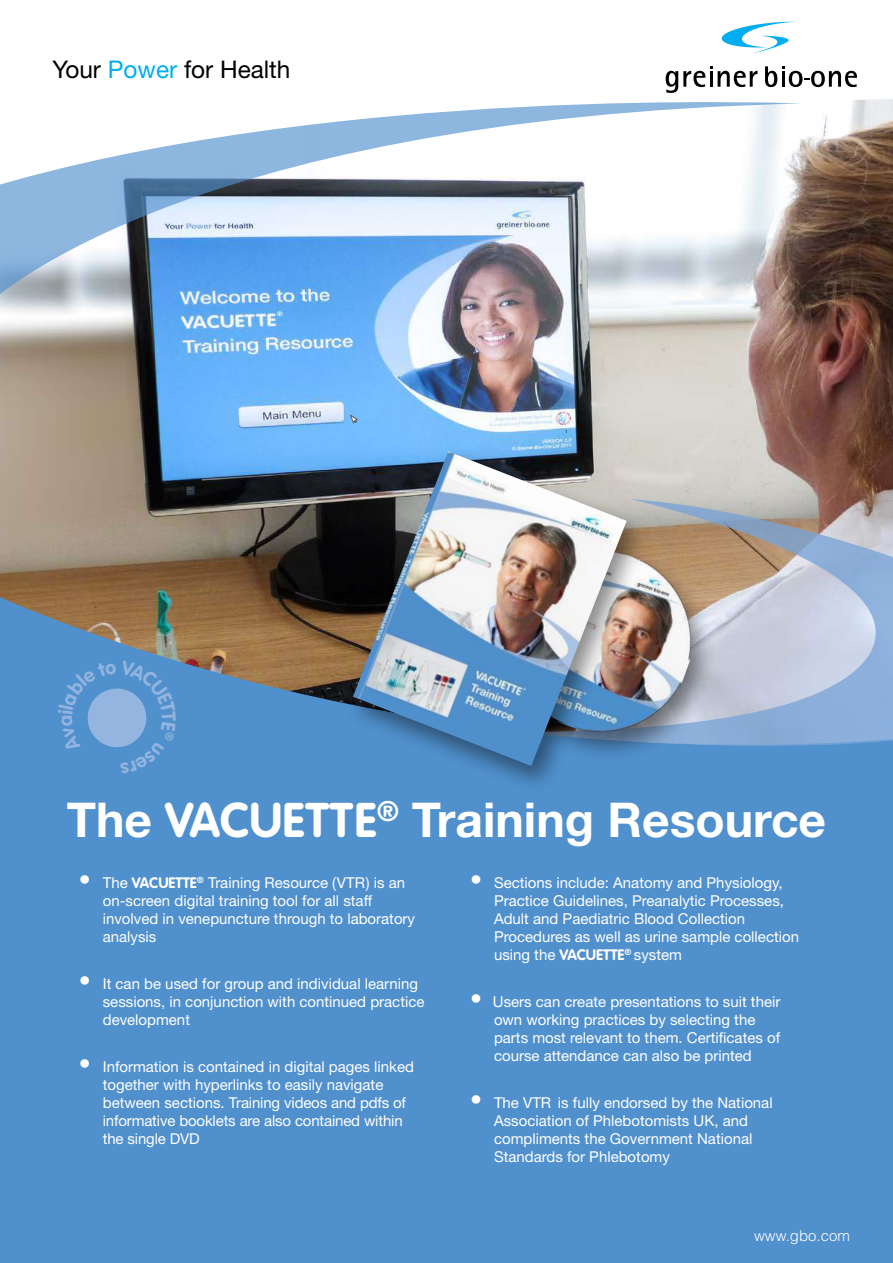
<style>
.page{position:relative;width:893px;height:1263px;background:#fff}
.page>*{position:absolute;margin:0;border:0;box-sizing:border-box;transform-origin:0 0}
.t1{font:700 48px "Helvetica Neue";color:#fff}
.t2{font:24.3px "Helvetica Neue";color:#000}
.t3{font:15px/18px "Helvetica Neue";color:#fff}
.t4{font:300 15px "Helvetica";color:#fff}
.s1{color:#00aeef}
.s2{font-family:"VAG Rounded"}
.s3{font-size:24px}
.s4{font-family:"VAG Rounded";font-weight:700}
</style>
<div class="page">
<img style="left:0;top:99px;width:893px;height:491px">
<div style="left:0;top:590px;width:893px;height:673px;background:#5090cd"></div>
<svg style="left:666px;top:66px;width:91px;height:27px"></svg>
<svg style="left:765px;top:66px;width:92px;height:21px"></svg>
<svg style="left:721px;top:22px;width:71px;height:31px"></svg>
<svg style="left:651px;top:499px;width:242px;height:248px;background:#adb8cb"></svg>
<svg style="left:0;top:101px;width:801px;height:210px"></svg>
<img style="left:651px;top:526px;width:65px;height:231px">
<div style="left:344px;top:447px;width:307px;height:348px;background:#000;opacity:.44"></div>
<img style="left:353px;top:451px;width:274px;height:315px">
<svg style="left:350px;top:415px;width:8px;height:8px"></svg>
<svg style="left:58px;top:660px;width:118px;height:114px;background:#5d97d0"></svg>
<h2 class="t2" style="left:52px;top:60px;width:240px">Your <span class="s1">Power</span> for Health</h2>
<h1 class="t1" style="left:67px;top:803px;width:761px">The <span class="s2">VACUETTE</span><sup>®</sup> Training Resource</h1>
<p class="t3" style="left:103px;top:875px;width:314px;text-indent:-24px"><span class="s3">•</span> The <span class="s4">VACUETTE</span><sup>®</sup> Training Resource (VTR) is an on-screen digital training tool for all staff involved in venepuncture through to laboratory analysis</p>
<p class="t3" style="left:103px;top:976px;width:323px;text-indent:-24px"><span class="s3">•</span> It can be used for group and individual learning sessions, in conjunction with continued practice development</p>
<p class="t3" style="left:103px;top:1059px;width:313px;text-indent:-24px"><span class="s3">•</span> Information is contained in digital pages linked together with hyperlinks to easily navigate between sections. Training videos and pdfs of informative booklets are also contained within the single DVD</p>
<p class="t3" style="left:494px;top:875px;width:307px;text-indent:-24px"><span class="s3">•</span> Sections include: Anatomy and Physiology, Practice Guidelines, Preanalytic Processes, Adult and Paediatric Blood Collection Procedures as well as urine sample collection using the <span class="s4">VACUETTE</span><sup>®</sup> system</p>
<p class="t3" style="left:494px;top:994px;width:288px;text-indent:-24px"><span class="s3">•</span> Users can create presentations to suit their own working practices by selecting the parts most relevant to them. Certificates of course attendance can also be printed</p>
<p class="t3" style="left:494px;top:1095px;width:280px;text-indent:-24px"><span class="s3">•</span> The VTR is fully endorsed by the National Association of Phlebotomists UK, and compliments the Government National Standards for Phlebotomy</p>
<p class="t4" style="left:754px;top:1230px;width:97px">www.gbo.com</p>
</div>
